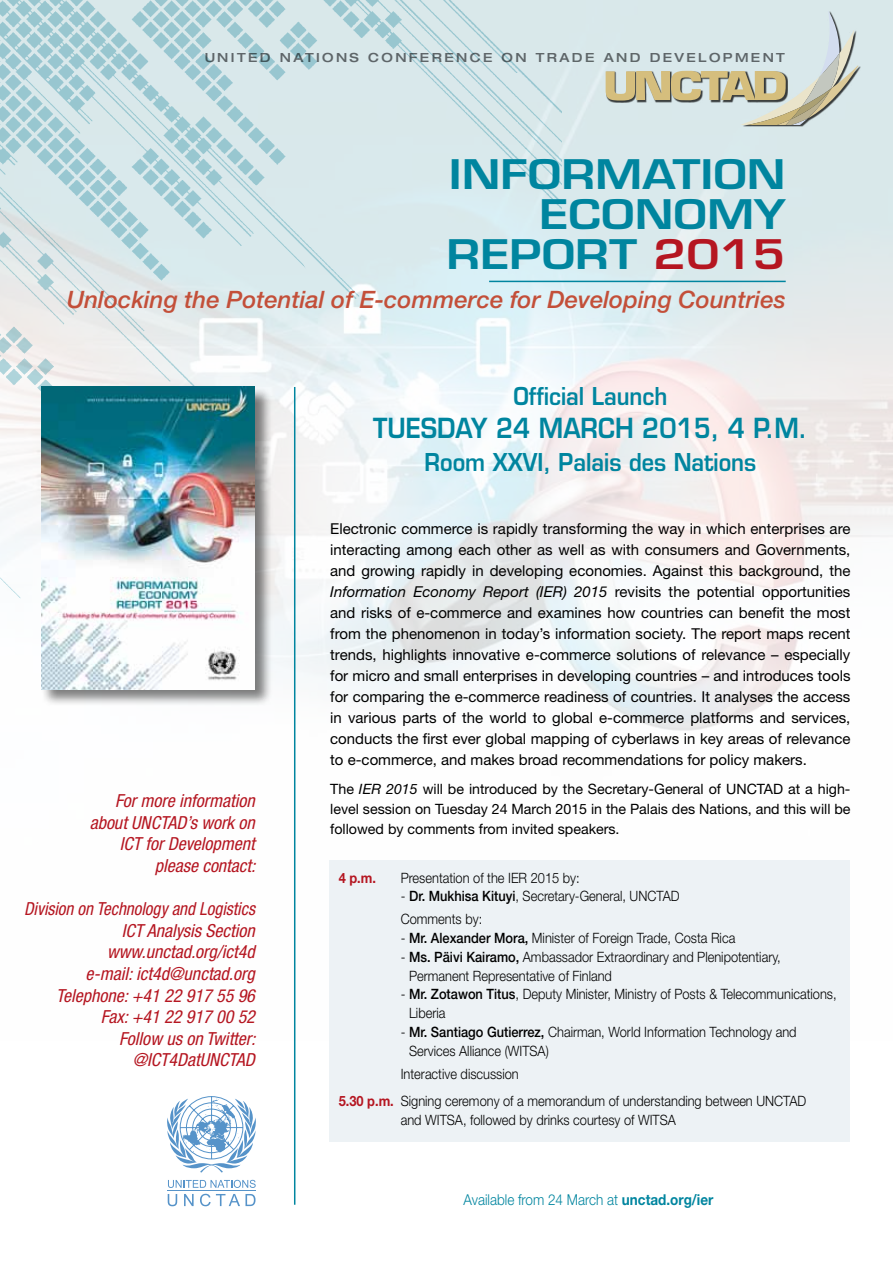
<style>
.page{position:relative;width:893px;height:1263px;background:#fff}
.page>*{position:absolute;margin:0;border:0;box-sizing:border-box;transform-origin:0 0}
.t1{font:600 39.75px/39.8px "Eurostile LT Std";color:#00859f;text-align:right;scale:1.18 1}
.t2{font:600 27px "Eurostile LT Std";color:#00859f;scale:.9 1}
.t3{font:italic 500 24px "Helvetica Neue LT Std";color:#c34f39}
.t4{font:600 24px "Eurostile LT Std";color:#00859f;scale:.9 1}
.t5{font:italic condensed 18px/21.6px "Helvetica Neue LT Std";color:#b51621;text-align:right;scale:.95 1}
.t6{font:italic condensed 18px/21.6px "Helvetica Neue LT Std";color:#b51621;text-align:right}
.t7{font:15px/21px "Helvetica Neue LT Std";color:#000;text-align:justify}
.t8{font:300 15px "Helvetica Neue LT Std";color:#00859f;scale:.9 1}
.t9{font:300 14.25px/18.8px "Helvetica Neue LT Std";color:#000;scale:.9 1}
.t10{font:14.25px/20.2px "Helvetica Neue LT Std";color:#000;text-align:justify}
.t11{font:700 14.25px "Helvetica Neue LT Std";color:#b51621;scale:.9 1}
.t12{font:500 expanded 12.6px "Helvetica Neue LT Std";letter-spacing:.19em;color:#707172}
.s1{color:#b51621}
.s2{font-style:italic}
.s3{font-weight:500}
.s4{font-weight:700;color:#b51621}
.s5{font-weight:700}
</style>
<div class="page">
<img style="left:0;top:0;width:561px;height:644px">
<div style="left:742px;top:12px;width:119px;height:115px;background:#000;opacity:.75"></div>
<svg style="left:606px;top:11px;width:252px;height:113px;background:#d2d9d0"></svg>
<hr style="left:489px;top:281px;width:297px;height:1px;background:#00859f">
<hr style="left:294px;top:387px;width:1px;height:818px;background:#00859f">
<svg style="left:168px;top:1194px;width:9px;height:12px"></svg>
<svg style="left:184px;top:1194px;width:10px;height:12px"></svg>
<svg style="left:200px;top:1194px;width:56px;height:12px"></svg>
<hr style="left:167px;top:1191px;width:88px;height:1px;background:#5693c9">
<svg style="left:168px;top:1180px;width:88px;height:8px"></svg>
<svg style="left:167px;top:1096px;width:89px;height:76px"></svg>
<div style="left:41px;top:386px;width:231px;height:321px;background:#000;opacity:.5"></div>
<img style="left:41px;top:387px;width:214px;height:302px">
<div style="left:330px;top:860px;width:520px;height:282px;background:#edf2f5"></div>
<p class="t12" style="left:204px;top:50px;width:582px">UNITED N ATIONS CONFERENCE ON TRADE AND D EVELOPMENT</p>
<h1 class="t1" style="left:447px;top:155px;width:289px">INFORMATION<br>ECONOMY<br>REPORT <span class="s1">2015</span></h1>
<h3 class="t3" style="left:67px;top:286px;width:720px">Unlocking the Potential of E-commerce for Developing Countries</h3>
<p class="t6" style="left:90px;top:790px;width:167px">For more information about UNCTAD’s work on<br>ICT for Development please contact:</p>
<p class="t5" style="left:24px;top:898px;width:245px">Division on Technology and Logistics<br>ICT Analysis Section www.unctad.org/ict4d<br>e-mail: ict4d@unctad.org<br>Telephone: +41 22 917 55 96<br>Fax: +41 22 917 00 52<br>Follow us on Twitter: @ICT4DatUNCTAD</p>
<h3 class="t4" style="left:513px;top:381px;width:173px">Official Launch</h3>
<h2 class="t2" style="left:373px;top:411px;width:232px">Tuesday 24 Marc</h2>
<h2 class="t2" style="left:615px;top:411px;width:215px">h 2015, 4 p.m.</h2>
<h3 class="t4" style="left:425px;top:447px;width:370px">Room XXVI, Palais des Nations</h3>
<p class="t7" style="left:330px;top:518px;width:522px">Electronic commerce is rapidly transforming the way in which enterprises are interacting among each other as well as with consumers and Governments, and growing rapidly in developing economies. Against this background, the <span class="s2">Information Economy Report (IER) 2015</span> revisits the potential opportunities and risks of e-commerce and examines how countries can benefit the most from the phenomenon in today’s information society. The report maps recent trends, highlights innovative e-commerce solutions of relevance – especially for micro and small enterprises in developing countries – and introduces tools for comparing the e-commerce readiness of countries. It analyses the access in various parts of the world to global e-commerce platforms and services, conducts the first ever global mapping of cyberlaws in key areas of relevance to e-commerce, and makes broad recommendations for policy makers.</p>
<p class="t10" style="left:330px;top:778px;width:522px">The <span class="s2">IER 2015</span> will be introduced by the Secretary-General of UNCTAD at a high&shy;level session on Tuesday 24 March 2015 in the Palais des Nations, and this will be followed by comments from invited speakers.</p>
<p class="t11" style="left:339px;top:869px;width:43px">4 p.m.</p>
<p class="t9" style="left:401px;top:868px;width:200px">Presentation of the IER 2015 by:</p>
<p class="t9" style="left:401px;top:884px;width:311px;line-height:23px">- <span class="s3">Dr. Mukhisa Kituyi</span>, Secretary-General, UNCTAD<br>Comments by:</p>
<p class="t9" style="left:401px;top:928px;width:373px">- <span class="s3">Mr. Alexander Mora,</span> Minister of Foreign Trade, Costa Rica</p>
<p class="t9" style="left:409px;top:947px;width:414px;text-indent:-8px">- <span class="s3">Ms. Päivi Kairamo,</span> Ambassador Extraordinary and Plenipotentiary,<br>Permanent Representative of Finland</p>
<p class="t9" style="left:409px;top:984px;width:477px;text-indent:-8px">- <span class="s3">Mr. Zotawon Titus</span>, Deputy Minister, Ministry of Posts &amp; Telecommunications,<br>Liberia</p>
<p class="t9" style="left:409px;top:1022px;width:432px;text-indent:-8px">- <span class="s3">Mr. Santiago Gutierrez,</span> Chairman, World Information Technology and<br>Services Alliance (WITSA)</p>
<p class="t9" style="left:339px;top:1059px;width:521px;line-height:27.3px;text-indent:62px">Interactive discussion<br><span class="s4">5.30 p.m.</span> Signing ceremony of a memorandum of understanding between UNCTAD</p>
<p class="t9" style="left:401px;top:1110px;width:307px">and WITSA, followed by drinks courtesy of WITSA</p>
<p class="t8" style="left:464px;top:1190px;width:279px">Available from 24 March at <span class="s5">unctad.org/ier</span></p>
</div>
